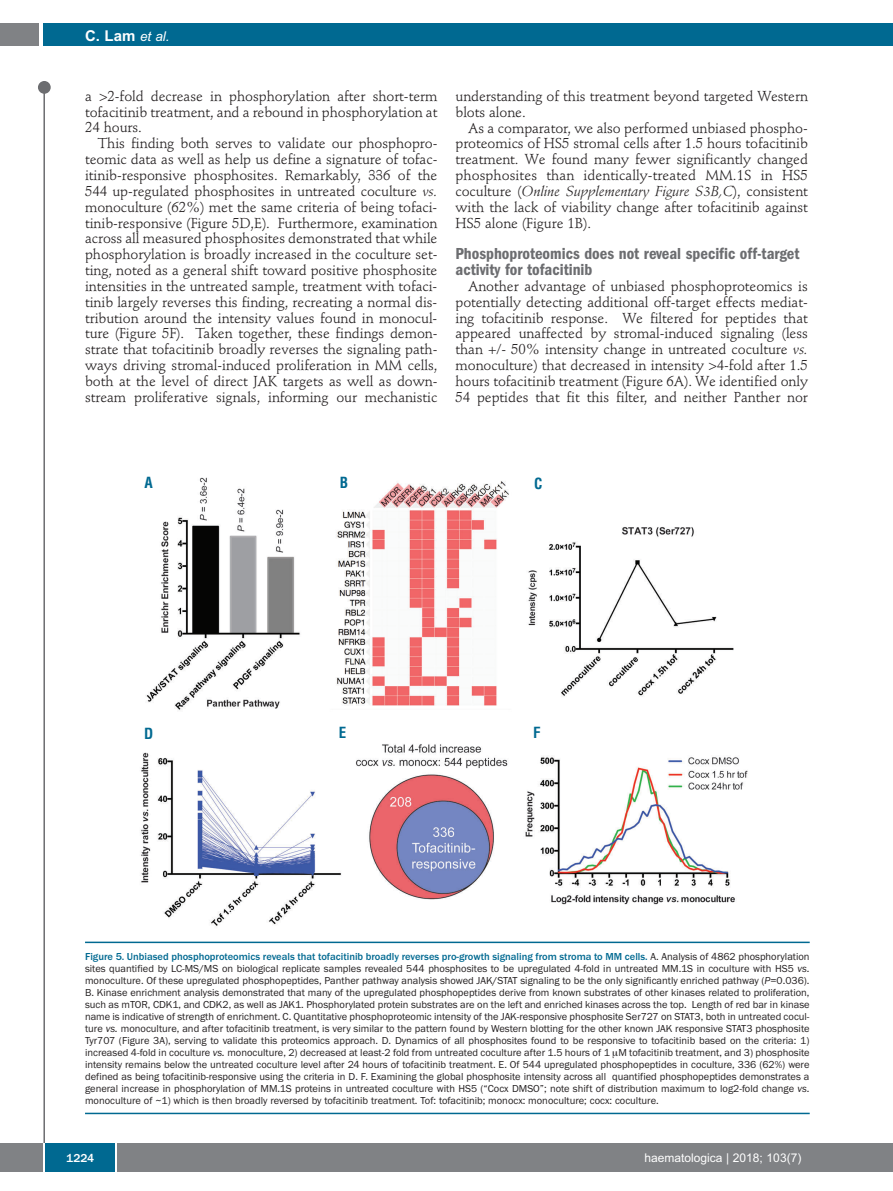
<style>
.page{position:relative;width:893px;height:1191px;background:#fff}
.page>*{position:absolute;margin:0;border:0;box-sizing:border-box;transform-origin:0 0}
.t1{font:600 condensed 16.5px/15.9px "Franklin Gothic";color:#6c6d70}
.t2{font:700 15px "Arial";color:#fff}
.t3{font:700 condensed 15px "Helvetica";color:#006991}
.t4{font:14.25px/15.9px "Stempel Schneidler";letter-spacing:-.005em;color:#231f20;text-align:justify}
.t5{font:12px "Arial";color:#fff}
.t6{font:500 12px "Franklin Gothic";color:#fff}
.t7{font:10.5px/12px "Franklin Gothic";color:#231f20;text-align:justify}
.s1{font-weight:400;font-style:italic;font-size:13.5px}
.s2{font-style:italic}
.s3{font-weight:500;color:#006991}
</style>
<div class="page">
<div style="left:38px;top:81px;width:13px;height:13px;background:#6c6d70;border-radius:50%"></div>
<hr style="left:43px;top:84px;width:2px;height:1061px;background:#6c6d70">
<div style="left:43px;top:23px;width:850px;height:22px;background:#006991"></div>
<div style="left:0;top:23px;width:39px;height:22px;background:#808285"></div>
<div style="left:0;top:1143px;width:893px;height:28px;background:#808285"></div>
<div style="left:45px;top:1143px;width:71px;height:28px;background:#006991"></div>
<hr style="left:43px;top:1143px;width:2px;height:28px;background:#fff">
<svg style="left:116px;top:1143px;width:1px;height:28px"></svg>
<img style="left:141px;top:477px;width:607px;height:449px">
<hr style="left:85px;top:941px;width:725px;height:2px;background:#006991">
<hr style="left:85px;top:1112px;width:725px;height:2px;background:#006991">
<h2 class="t2" style="left:85px;top:27px;width:86px">C. Lam <span class="s1">et al.</span></h2>
<h3 class="t4" style="left:85px;top:89px;width:354px">a &gt;2-fold decrease in phosphorylation after short-term tofacitinib treatment, and a rebound in phosphorylation at 24 hours.</h3>
<p class="t4" style="left:85px;top:137px;width:354px;text-indent:13px">This finding both serves to validate our phosphopro&shy;teomic data as well as help us define a signature of tofac&shy;itinib-responsive phosphosites. Remarkably, 336 of the 544 up-regulated phosphosites in untreated coculture <span class="s2">vs. </span>monoculture (62%) met the same criteria of being tofaci&shy;tinib-responsive (Figure 5D,E). Furthermore, examination across all measured phosphosites demonstrated that while phosphorylation is broadly increased in the coculture set&shy;ting, noted as a general shift toward positive phosphosite intensities in the untreated sample, treatment with tofaci&shy;tinib largely reverses this finding, recreating a normal dis&shy;tribution around the intensity values found in monocul&shy;ture (Figure 5F). Taken together, these findings demon&shy;strate that tofacitinib broadly reverses the signaling path&shy;ways driving stromal-induced proliferation in MM cells, both at the level of direct JAK targets as well as down&shy;stream proliferative signals, informing our mechanistic</p>
<h3 class="t4" style="left:455px;top:89px;width:354px">understanding of this treatment beyond targeted Western blots alone.</h3>
<p class="t4" style="left:455px;top:121px;width:354px;text-indent:13px">As a comparator, we also performed unbiased phospho&shy;proteomics of HS5 stromal cells after 1.5 hours tofacitinib treatment. We found many fewer significantly changed phosphosites than identically-treated MM.1S in HS5 coculture (<span class="s2">Online Supplementary Figure S3B,C</span>), consistent with the lack of viability change after tofacitinib against HS5 alone (Figure 1B).</p>
<h1 class="t1" style="left:455px;top:247px;width:345px">Phosphoproteomics does not reveal specific off-target activity for tofacitinib</h1>
<p class="t4" style="left:455px;top:279px;width:354px;text-indent:13px">Another advantage of unbiased phosphoproteomics is potentially detecting additional off-target effects mediat&shy;ing tofacitinib response. We filtered for peptides that appeared unaffected by stromal-induced signaling (less than +/- 50% intensity change in untreated coculture <span class="s2">vs. </span>monoculture) that decreased in intensity &gt;4-fold after 1.5 hours tofacitinib treatment (Figure 6A). We identified only 54 peptides that fit this filter, and neither Panther nor</p>
<h2 class="t3" style="left:145px;top:474px;width:10px">A</h2>
<h2 class="t3" style="left:340px;top:474px;width:10px">B</h2>
<h2 class="t3" style="left:534px;top:475px;width:10px">C</h2>
<h2 class="t3" style="left:144px;top:724px;width:11px">D</h2>
<h2 class="t3" style="left:339px;top:724px;width:9px">E</h2>
<h2 class="t3" style="left:533px;top:723px;width:9px">F</h2>
<p class="t7" style="left:85px;top:950px;width:726px"><span class="s3">Figure 5. Unbiased phosphoproteomics reveals that tofacitinib broadly reverses pro-growth signaling from stroma to MM cells.</span> A. Analysis of 4862 phosphorylation sites quantified by LC-MS/MS on biological replicate samples revealed 544 phosphosites to be upregulated 4-fold in untreated MM.1S in coculture with HS5 <span class="s2">vs. </span>monoculture. Of these upregulated phosphopeptides, Panther pathway analysis showed JAK/STAT signaling to be the only significantly enriched pathway (<span class="s2">P</span>=0.036).<br>B. Kinase enrichment analysis demonstrated that many of the upregulated phosphopeptides derive from known substrates of other kinases related to proliferation, such as mTOR, CDK1, and CDK2, as well as JAK1. Phosphorylated protein substrates are on the left and enriched kinases across the top. Length of red bar in kinase name is indicative of strength of enrichment. C. Quantitative phosphoproteomic intensity of the JAK-responsive phosphosite Ser727 on STAT3, both in untreated cocul&shy;ture <span class="s2">vs.</span> monoculture, and after tofacitinib treatment, is very similar to the pattern found by Western blotting for the other known JAK responsive STAT3 phosphosite Tyr707 (Figure 3A), serving to validate this proteomics approach. D. Dynamics of all phosphosites found to be responsive to tofacitinib based on the criteria: 1) increased 4-fold in coculture <span class="s2">vs.</span> monoculture, 2) decreased at least-2 fold from untreated coculture after 1.5 hours of 1 M tofacitinib treatment, and 3) phosphosite intensity remains below the untreated coculture level after 24 hours of tofacitinib treatment. E. Of 544 upregulated phosphopeptides in coculture, 336 (62%) were defined as being tofacitinib-responsive using the criteria in D. F. Examining the global phosphosite intensity across all quantified phosphopeptides demonstrates a general increase in phosphorylation of MM.1S proteins in untreated coculture with HS5 (“Cocx DMSO”; note shift of distribution maximum to log2-fold change <span class="s2">vs. </span>monoculture of ~1) which is then broadly reversed by tofacitinib treatment. Tof: tofacitinib; monocx: monoculture; cocx: coculture.</p>
<p class="t6" style="left:66px;top:1150px;width:29px">1224</p>
<p class="t5" style="left:644px;top:1150px;width:158px">haematologica | 2018; 103(7)</p>
</div>
